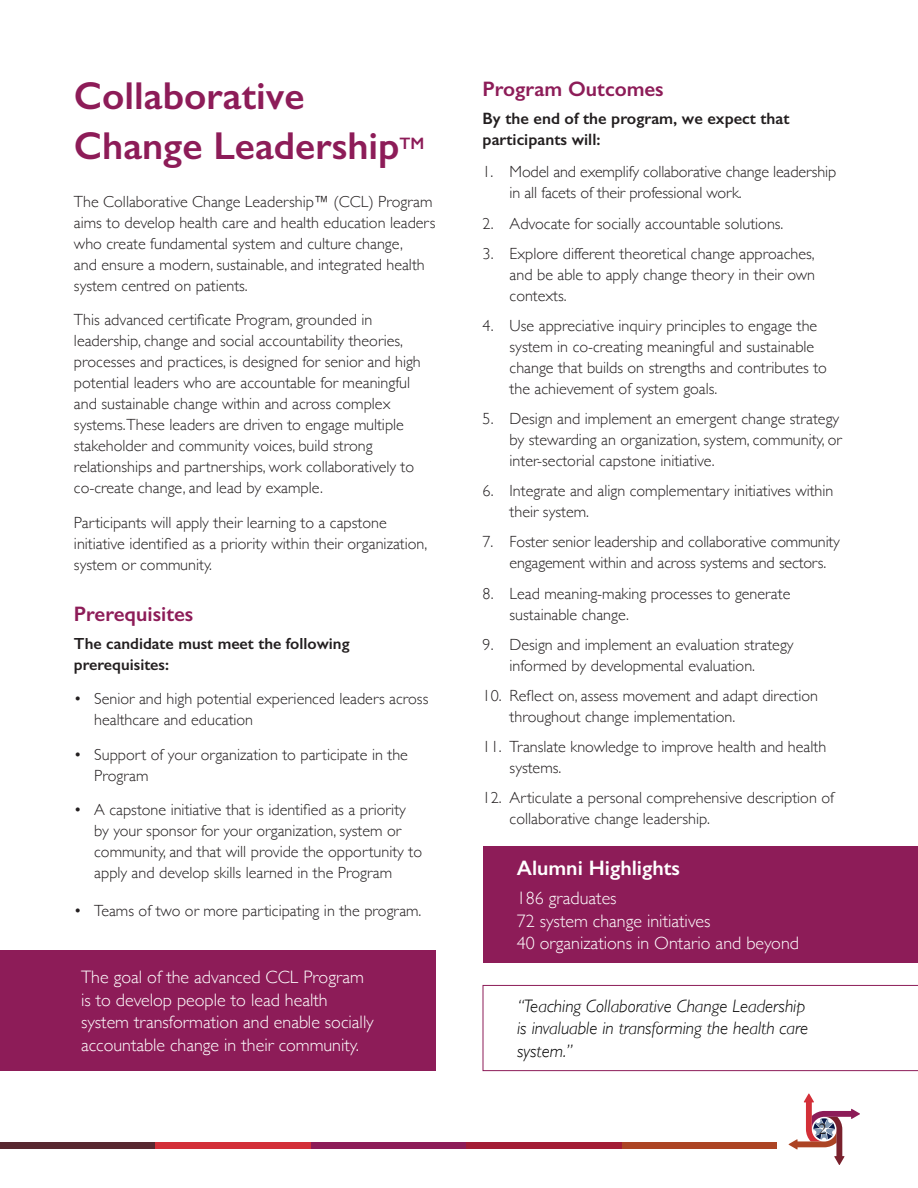
<style>
.page{position:relative;width:918px;height:1188px;background:#fff}
.page>*{position:absolute;margin:0;border:0;box-sizing:border-box;transform-origin:0 0}
.t1{font:600 39px/49.5px "Gill Sans";color:#8d1c58}
.t2{font:600 21px "Gill Sans";color:#8d1c58}
.t3{font:600 21px "Gill Sans";color:#fff}
.t4{font:300 18px/22.5px "Gill Sans";color:#fff}
.t5{font:italic 300 18px/22.5px "Gill Sans";color:#000}
.t6{font:600 16.65px "Gill Sans";color:#8d1c58}
.t7{font:600 16.5px/21px "Gill Sans";color:#231f20}
.t8{font:300 16.2px/21px "Gill Sans";color:#231f20}
.t9{font:600 16.2px/21px "Gill Sans";color:#231f20}
.t10{font:15.45px "Times";color:#231f20}
</style>
<div class="page">
<svg style="left:789px;top:1094px;width:71px;height:71px"></svg>
<div style="left:0;top:1142px;width:777px;height:6px;background:#ac4424"></div>
<div style="left:0;top:1142px;width:621px;height:6px;background:#a31c35"></div>
<div style="left:0;top:1142px;width:466px;height:6px;background:#8d1c58"></div>
<div style="left:0;top:1142px;width:311px;height:6px;background:#d32f38"></div>
<div style="left:0;top:1142px;width:155px;height:6px;background:#582830"></div>
<div style="left:0;top:951px;width:435px;height:120px;background:#8d1c58"></div>
<div style="left:483px;top:846px;width:435px;height:117px;background:#8d1c58"></div>
<svg style="left:483px;top:985px;width:435px;height:86px"></svg>
<h1 class="t1" style="left:74px;top:71px;width:327px">Collaborative<br>Change Leadership</h1>
<p class="t6" style="left:400px;top:134px;width:26px">TM</p>
<p class="t8" style="left:74px;top:190px;width:363px">The Collaborative Change Leadership™ (CCL) Program aims to develop health care and health education leaders who create fundamental system and culture change,<br>and ensure a modern, sustainable, and integrated health system centred on patients.</p>
<p class="t8" style="left:74px;top:309px;width:348px">This advanced certificate Program, grounded in leadership, change and social accountability theories, processes and practices, is designed for senior and high potential leaders who are accountable for meaningful and sustainable change within and across complex systems.These leaders are driven to engage multiple stakeholder and community voices, build strong relationships and partnerships, work collaboratively to co-create change, and lead by example.</p>
<p class="t8" style="left:74px;top:511px;width:355px">Participants will apply their learning to a capstone initiative identified as a priority within their organization, system or community.</p>
<p class="t2" style="left:74px;top:601px;width:121px">Prerequisites</p>
<p class="t9" style="left:74px;top:632px;width:277px">The candidate must meet the following prerequisites:</p>
<p class="t8" style="left:94px;top:688px;width:336px;text-indent:-20px">• Senior and high potential experienced leaders across healthcare and education</p>
<p class="t8" style="left:94px;top:743px;width:315px;text-indent:-20px">• Support of your organization to participate in the<br>Program</p>
<p class="t8" style="left:94px;top:799px;width:329px;text-indent:-20px">• A capstone initiative that is identified as a priority by your sponsor for your organization, system or community, and that will provide the opportunity to apply and develop skills learned in the Program</p>
<p class="t8" style="left:74px;top:899px;width:349px">• Teams of two or more participating in the program.</p>
<p class="t4" style="left:81px;top:965px;width:294px">The goal of the advanced CCL Program is to develop people to lead health system transformation and enable socially accountable change in their community.</p>
<p class="t2" style="left:483px;top:76px;width:183px">Program Outcomes</p>
<p class="t7" style="left:483px;top:108px;width:309px">By the end of the program, we expect that participants will:</p>
<p class="t8" style="left:510px;top:161px;width:328px;text-indent:-27px">1. Model and exemplify collaborative change leadership in all facets of their professional work.</p>
<p class="t8" style="left:483px;top:212px;width:302px">2. Advocate for socially accountable solutions.</p>
<p class="t8" style="left:510px;top:242px;width:307px;text-align:justify;text-indent:-27px">3. Explore different theoretical change approaches, and be able to apply change theory in their own contexts.</p>
<p class="t8" style="left:510px;top:314px;width:319px;text-indent:-27px">4. Use appreciative inquiry principles to engage the system in co-creating meaningful and sustainable change that builds on strengths and contributes to the achievement of system goals.</p>
<p class="t8" style="left:510px;top:407px;width:334px;text-indent:-27px">5. Design and implement an emergent change strategy by stewarding an organization, system, community, or inter-sectorial capstone initiative.</p>
<p class="t8" style="left:510px;top:480px;width:325px;text-indent:-27px">6. Integrate and align complementary initiatives within their system.</p>
<p class="t8" style="left:510px;top:531px;width:332px;text-indent:-27px">7. Foster senior leadership and collaborative community engagement within and across systems and sectors.</p>
<p class="t8" style="left:510px;top:582px;width:282px;text-indent:-27px">8. Lead meaning-making processes to generate sustainable change.</p>
<p class="t8" style="left:510px;top:633px;width:286px;text-indent:-27px">9. Design and implement an evaluation strategy informed by developmental evaluation.</p>
<p class="t8" style="left:510px;top:684px;width:310px;text-indent:-27px">10. Reflect on, assess movement and adapt direction throughout change implementation.</p>
<p class="t8" style="left:510px;top:736px;width:318px;text-indent:-27px">11. Translate knowledge to improve health and health systems.</p>
<p class="t8" style="left:510px;top:787px;width:326px;text-indent:-27px">12. Articulate a personal comprehensive description of collaborative change leadership.</p>
<p class="t3" style="left:517px;top:855px;width:165px">Alumni Highlights</p>
<p class="t4" style="left:517px;top:886px;width:284px">186 graduates<br>72 system change initiatives<br>40 organizations in Ontario and beyond</p>
<p class="t5" style="left:517px;top:995px;width:292px">“Teaching Collaborative Change Leadership is invaluable in transforming the health care system.”</p>
<p class="t10" style="left:819px;top:1114px;width:9px">2</p>
</div>
